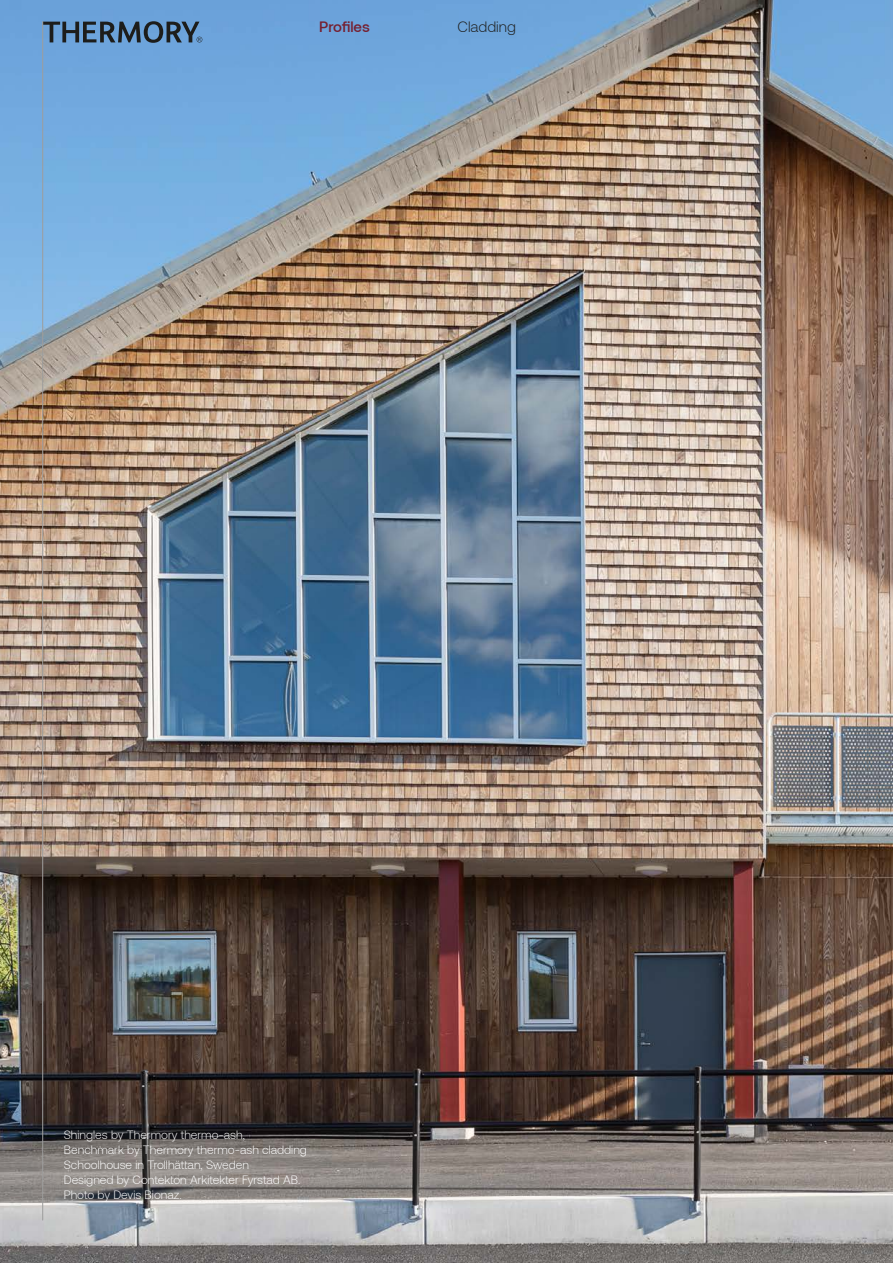
<style>
.page{position:relative;width:893px;height:1263px;background:#fff}
.page>*{position:absolute;margin:0;border:0;box-sizing:border-box;transform-origin:0 0}
.t1{font:500 15px "Aeonik";letter-spacing:-.005em;color:#752031}
.t2{font:300 15px "Aeonik";color:#1d1d1b}
.t3{font:300 12px/15px "Aeonik";color:#fff}
</style>
<div class="page">
<img style="left:0;top:0;width:893px;height:1263px">
<svg style="left:43px;top:21px;width:159px;height:22px;background:#4b6b8b"></svg>
<hr style="left:42px;top:21px;width:1px;height:1199px;background:#9d9d9c">
<p class="t1" style="left:319px;top:18px;width:52px">Profiles</p>
<p class="t2" style="left:457px;top:21px;width:60px">Cladding</p>
<p class="t3" style="left:64px;top:1128px;width:245px">Shingles by Thermory thermo-ash, Benchmark by Thermory thermo-ash cladding Schoolhouse in Trollhättan, Sweden<br>Designed by Contekton Arkitekter Fyrstad AB.<br>Photo by Devis Bionaz.</p>
</div>
